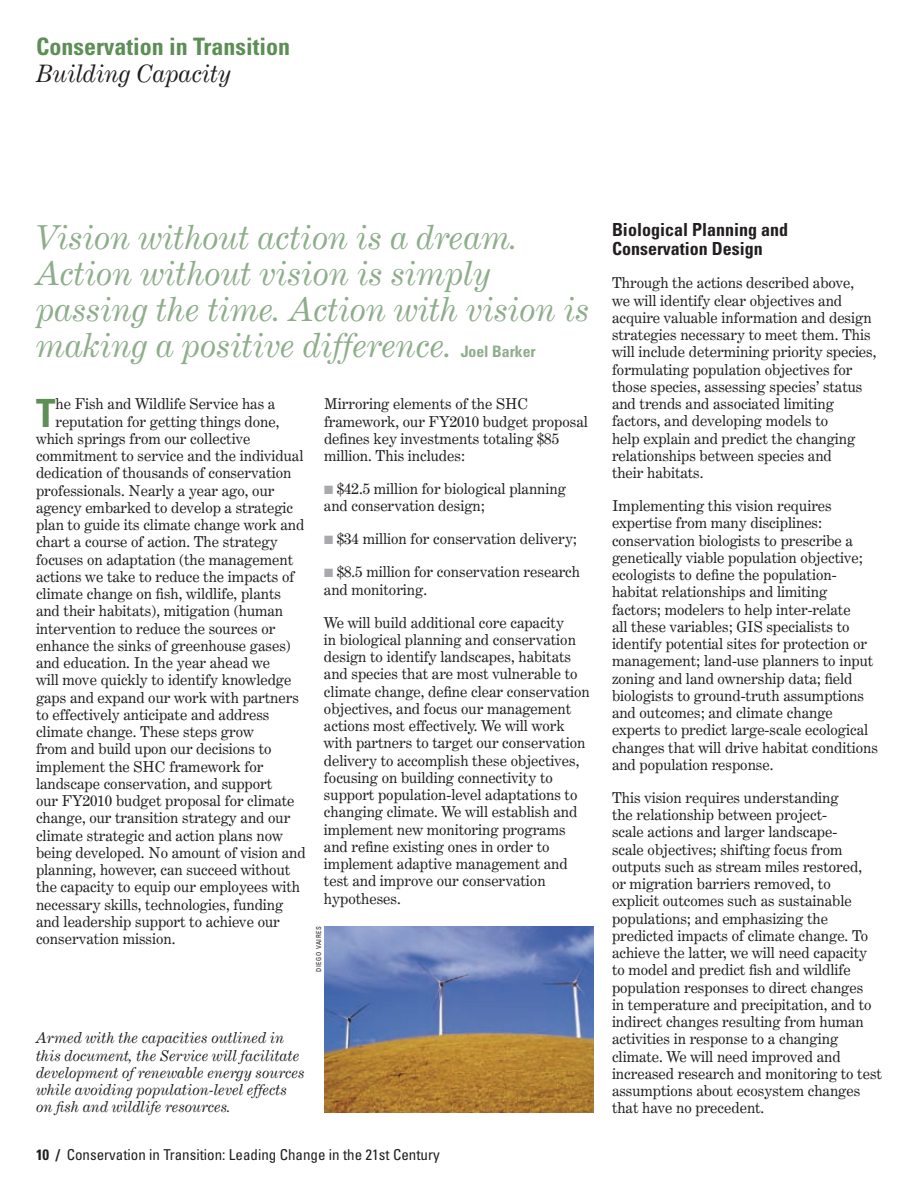
<style>
.page{position:relative;width:918px;height:1188px;background:#fff}
.page>*{position:absolute;margin:0;border:0;box-sizing:border-box;transform-origin:0 0}
.t1{font:700 condensed 38.85px "Univers";color:#5c8e55}
.t2{font:italic 33px/36px "Century Expanded BT";color:#8eae8b}
.t3{font:700 condensed 24px "Univers";color:#5c8e55}
.t4{font:italic 24px "Century Expanded BT";color:#231f20}
.t5{font:700 condensed 18px/19.5px "Univers";color:#231f20}
.t6{font:15px/17.2px "Century Expanded BT";color:#231f20}
.t7{font:italic 15px/17.2px "Century Expanded BT";color:#231f20}
.t8{font:condensed 15px "Univers";color:#231f20}
.t9{font:condensed 6.75px "Univers";letter-spacing:.075em;color:#231f20}
.s1{font-family:"Univers";font-weight:700;font-style:normal;font-stretch:condensed;font-size:15.75px}
.s2{color:#a8a9ad}
.s3{font-weight:700}
</style>
<div class="page">
<img style="left:324px;top:927px;width:270px;height:186px">
<h3 class="t3" style="left:36px;top:31px;width:256px">Conservation in Transition</h3>
<h3 class="t4" style="left:36px;top:58px;width:197px">Building Capacity</h3>
<h2 class="t2" style="left:36px;top:218px;width:555px">Vision without action is a dream.<br>Action without vision is simply passing the time. Action with vision is making a positive difference. <span class="s1">Joel Barker</span></h2>
<h1 class="t1" style="left:36px;top:389px;width:21px">T</h1>
<p class="t6" style="left:55px;top:395px;width:221px">he Fish and Wildlife Service has a</p>
<p class="t6" style="left:324px;top:395px;width:265px">Mirroring elements of the SHC framework, our FY2010 budget proposal defines key investments totaling $85 million. This includes:</p>
<p class="t6" style="left:324px;top:480px;width:243px"><span class="s2">■</span> $42.5 million for biological planning and conservation design;</p>
<p class="t6" style="left:324px;top:530px;width:255px"><span class="s2">■</span> $34 million for conservation delivery;</p>
<p class="t6" style="left:324px;top:563px;width:258px"><span class="s2">■</span> $8.5 million for conservation research and monitoring.</p>
<p class="t6" style="left:324px;top:613px;width:267px">We will build additional core capacity<br>in biological planning and conservation design to identify landscapes, habitats and species that are most vulnerable to climate change, define clear conservation objectives, and focus our management actions most effectively. We will work with partners to target our conservation delivery to accomplish these objectives, focusing on building connectivity to support population-level adaptations to changing climate. We will establish and implement new monitoring programs and refine existing ones in order to implement adaptive management and test and improve our conservation hypotheses.</p>
<p class="t6" style="left:55px;top:412px;width:226px">reputation for getting things done,</p>
<p class="t6" style="left:36px;top:430px;width:216px">which springs from our collective</p>
<p class="t6" style="left:36px;top:447px;width:269px">commitment to service and the individual</p>
<p class="t6" style="left:36px;top:464px;width:257px">dedication of thousands of conservation</p>
<p class="t6" style="left:36px;top:481px;width:240px">professionals. Nearly a year ago, our</p>
<p class="t6" style="left:36px;top:499px;width:259px">agency embarked to develop a strategic</p>
<p class="t6" style="left:36px;top:516px;width:270px">plan to guide its climate change work and</p>
<p class="t6" style="left:36px;top:533px;width:243px">chart a course of action. The strategy</p>
<p class="t6" style="left:36px;top:550px;width:259px">focuses on adaptation (the management</p>
<p class="t6" style="left:36px;top:568px;width:260px">actions we take to reduce the impacts of</p>
<p class="t6" style="left:36px;top:585px;width:246px">climate change on fish, wildlife, plants</p>
<p class="t6" style="left:36px;top:602px;width:249px">and their habitats), mitigation (human</p>
<p class="t6" style="left:36px;top:619px;width:241px">intervention to reduce the sources or</p>
<p class="t6" style="left:36px;top:637px;width:256px">enhance the sinks of greenhouse gases)</p>
<p class="t6" style="left:36px;top:654px;width:236px">and education. In the year ahead we</p>
<p class="t6" style="left:36px;top:671px;width:257px">will move quickly to identify knowledge</p>
<p class="t6" style="left:36px;top:688px;width:264px">gaps and expand our work with partners</p>
<p class="t6" style="left:36px;top:706px;width:235px">to effectively anticipate and address</p>
<p class="t6" style="left:36px;top:723px;width:219px">climate change. These steps grow</p>
<p class="t6" style="left:36px;top:740px;width:237px">from and build upon our decisions to</p>
<p class="t6" style="left:36px;top:757px;width:229px">implement the SHC framework for</p>
<p class="t6" style="left:36px;top:775px;width:238px">landscape conservation, and support</p>
<p class="t6" style="left:36px;top:792px;width:260px">our FY2010 budget proposal for climate</p>
<p class="t6" style="left:36px;top:809px;width:256px">change, our transition strategy and our</p>
<p class="t6" style="left:36px;top:826px;width:248px">climate strategic and action plans now</p>
<p class="t6" style="left:36px;top:844px;width:271px">being developed. No amount of vision and</p>
<p class="t6" style="left:36px;top:861px;width:256px">planning, however, can succeed without</p>
<p class="t6" style="left:36px;top:878px;width:266px">the capacity to equip our employees with</p>
<p class="t6" style="left:36px;top:895px;width:249px">necessary skills, technologies, funding</p>
<p class="t6" style="left:36px;top:913px;width:245px">and leadership support to achieve our</p>
<p class="t6" style="left:36px;top:930px;width:141px">conservation mission.</p>
<p class="t9" style="left:314px;top:972px;width:47px;rotate:-90deg">di ego vai res</p>
<p class="t7" style="left:36px;top:1029px;width:270px">Armed with the capacities outlined in this document, the Service will facilitate development of renewable energy sources while avoiding population-level effects on fish and wildlife resources.</p>
<p class="t8" style="left:36px;top:1145px;width:405px"><span class="s3">10 /</span> Conservation in Transition: Leading Change in the 21st Century</p>
<p class="t5" style="left:612px;top:219px;width:178px">Biological Planning and<br>Conservation Design</p>
<p class="t6" style="left:612px;top:274px;width:266px">Through the actions described above,<br>we will identify clear objectives and acquire valuable information and design strategies necessary to meet them. This will include determining priority species, formulating population objectives for those species, assessing species’ status and trends and associated limiting factors, and developing models to<br>help explain and predict the changing relationships between species and<br>their habitats.</p>
<p class="t6" style="left:612px;top:497px;width:267px">Implementing this vision requires expertise from many disciplines: conservation biologists to prescribe a genetically viable population objective; ecologists to define the population&shy;habitat relationships and limiting factors; modelers to help inter-relate<br>all these variables; GIS specialists to identify potential sites for protection or management; land-use planners to input zoning and land ownership data; field biologists to ground-truth assumptions and outcomes; and climate change experts to predict large-scale ecological changes that will drive habitat conditions and population response.</p>
<p class="t6" style="left:612px;top:789px;width:271px">This vision requires understanding<br>the relationship between project-<br>scale actions and larger landscape-<br>scale objectives; shifting focus from outputs such as stream miles restored,<br>or migration barriers removed, to<br>explicit outcomes such as sustainable populations; and emphasizing the predicted impacts of climate change. To achieve the latter, we will need capacity to model and predict fish and wildlife population responses to direct changes<br>in temperature and precipitation, and to indirect changes resulting from human activities in response to a changing climate. We will need improved and increased research and monitoring to test assumptions about ecosystem changes that have no precedent.</p>
</div>
